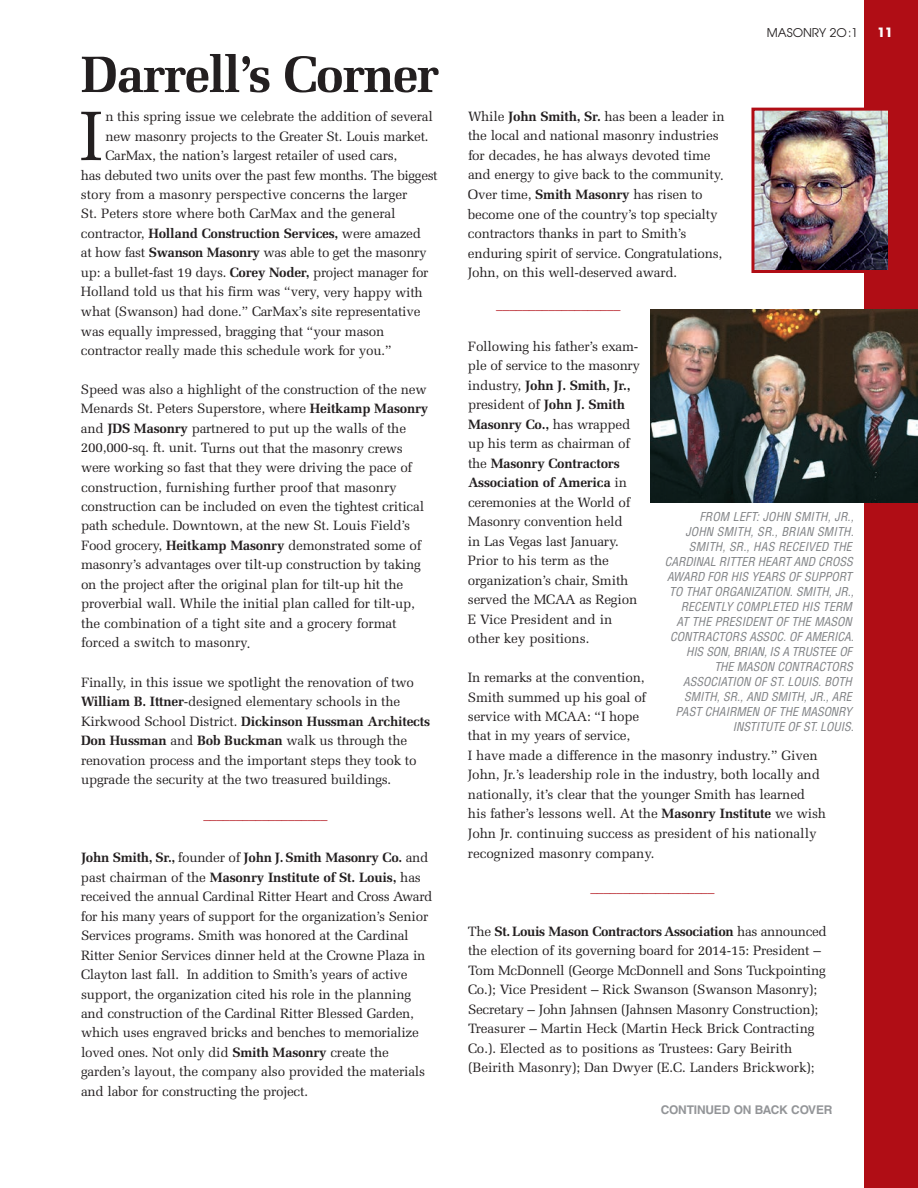
<style>
.page{position:relative;width:918px;height:1188px;background:#fff}
.page>*{position:absolute;margin:0;border:0;box-sizing:border-box;transform-origin:0 0}
.t1{font:69.75px "Melior";color:#231f20}
.t2{font:700 51px "Melior";letter-spacing:-.035em;color:#231f20}
.t3{font:13.5px/19.5px "Melior";letter-spacing:-.015em;color:#231f20}
.t4{font:700 13.5px "Melior";color:#b00d15}
.t5{font:700 13.5px "Melior";letter-spacing:-.015em;color:#231f20}
.t6{font:700 12.75px "Avant Garde";color:#fff}
.t7{font:italic condensed 12px/15px "Helvetica";color:#808285;text-align:right}
.t8{font:700 12px "Helvetica";letter-spacing:-.015em;color:#939598}
.t9{font:12px "Avant Garde";color:#231f20}
.s1{font-weight:400}
.s2{font-weight:700}
</style>
<div class="page">
<div style="left:864px;top:0;width:54px;height:1188px;background:#b00d15"></div>
<img style="left:755px;top:112px;width:132px;height:157px">
<div style="left:751px;top:108px;width:140px;height:165px;border:3px solid #b00d15"></div>
<img style="left:650px;top:309px;width:268px;height:194px">
<h2 class="t2" style="left:81px;top:45px;width:360px">Darrell’s Corner</h2>
<h1 class="t1" style="left:79px;top:95px;width:25px">I</h1>
<p class="t3" style="left:105px;top:107px;width:329px">n this spring issue we celebrate the addition of several</p>
<p class="t3" style="left:105px;top:126px;width:325px">new masonry projects to the Greater St. Louis market.</p>
<p class="t3" style="left:105px;top:146px;width:293px">CarMax, the nation’s largest retailer of used cars,</p>
<p class="t3" style="left:81px;top:165px;width:358px">has debuted two units over the past few months. The biggest</p>
<p class="t3" style="left:81px;top:185px;width:328px">story from a masonry perspective concerns the larger</p>
<p class="t3" style="left:81px;top:204px;width:316px">St. Peters store where both CarMax and the general</p>
<p class="t5" style="left:81px;top:225px;width:342px"><span class="s1">contractor,</span> Holland Construction Services, <span class="s1">were amazed</span></p>
<p class="t3" style="left:81px;top:243px;width:347px">at how fast <span class="s2">Swanson Masonry</span> was able to get the masonry</p>
<p class="t3" style="left:81px;top:263px;width:349px">up: a bullet-fast 19 days. <span class="s2">Corey Noder,</span> project manager for</p>
<p class="t3" style="left:81px;top:282px;width:343px">Holland told us that his firm was “very, very happy with</p>
<p class="t3" style="left:81px;top:302px;width:341px">what (Swanson) had done.” CarMax’s site representative</p>
<p class="t3" style="left:81px;top:321px;width:305px">was equally impressed, bragging that “your mason</p>
<p class="t3" style="left:81px;top:341px;width:312px">contractor really made this schedule work for you.”</p>
<p class="t3" style="left:81px;top:380px;width:349px">Speed was also a highlight of the construction of the new Menards St. Peters Superstore, where <span class="s2">Heitkamp Masonry </span>and <span class="s2">JDS Masonry</span> partnered to put up the walls of the 200,000-sq. ft. unit. Turns out that the masonry crews were working so fast that they were driving the pace of construction, furnishing further proof that masonry construction can be included on even the tightest critical path schedule. Downtown, at the new St. Louis Field’s Food grocery, <span class="s2">Heitkamp Masonry</span> demonstrated some of masonry’s advantages over tilt-up construction by taking on the project after the original plan for tilt-up hit the proverbial wall. While the initial plan called for tilt-up, the combination of a tight site and a grocery format forced a switch to masonry.</p>
<p class="t3" style="left:81px;top:672px;width:351px">Finally, in this issue we spotlight the renovation of two <span class="s2">William B. Ittner</span>-designed elementary schools in the Kirkwood School District. <span class="s2">Dickinson Hussman Architects Don Hussman</span> and <span class="s2">Bob Buckman</span> walk us through the renovation process and the important steps they took to upgrade the security at the two treasured buildings.</p>
<p class="t4" style="left:203px;top:806px;width:126px">___________________</p>
<p class="t3" style="left:81px;top:848px;width:353px"><span class="s2">John Smith, Sr.,</span> founder of <span class="s2">John J. Smith Masonry Co.</span> and past chairman of the <span class="s2">Masonry Institute of St. Louis,</span> has received the annual Cardinal Ritter Heart and Cross Award for his many years of support for the organization’s Senior Services programs. Smith was honored at the Cardinal Ritter Senior Services dinner held at the Crowne Plaza in Clayton last fall. In addition to Smith’s years of active support, the organization cited his role in the planning and construction of the Cardinal Ritter Blessed Garden, which uses engraved bricks and benches to memorialize loved ones. Not only did <span class="s2">Smith Masonry</span> create the garden’s layout, the company also provided the materials and labor for constructing the project.</p>
<p class="t9" style="left:767px;top:26px;width:93px">MASONRY 2O:1</p>
<p class="t6" style="left:878px;top:28px;width:17px">11</p>
<p class="t3" style="left:468px;top:107px;width:258px">While <span class="s2">John Smith, Sr.</span> has been a leader in the local and national masonry industries for decades, he has always devoted time and energy to give back to the community.<br>Over time, <span class="s2">Smith Masonry</span> has risen to become one of the country’s top specialty contractors thanks in part to Smith’s enduring spirit of service. Congratulations, John, on this well-deserved award.</p>
<p class="t4" style="left:496px;top:296px;width:126px">___________________</p>
<p class="t3" style="left:468px;top:336px;width:174px">Following his father’s exam&shy;ple of service to the masonry industry, <span class="s2">John J. Smith, Jr., </span>president of <span class="s2">John J. Smith<br>Masonry Co.,</span> has wrapped up his term as chairman of the <span class="s2">Masonry Contractors<br>Association of America</span> in ceremonies at the World of<br>Masonry convention held<br>in Las Vegas last January.<br>Prior to his term as the organization’s chair, Smith served the MCAA as Region<br>E Vice President and in other key positions.</p>
<p class="t3" style="left:468px;top:668px;width:360px">In remarks at the convention,<br>Smith summed up his goal of<br>service with MCAA: “I hope<br>that in my years of service,<br>I have made a difference in the masonry industry.” Given John, Jr.’s leadership role in the industry, both locally and nationally, it’s clear that the younger Smith has learned his father’s lessons well. At the <span class="s2">Masonry Institute</span> we wish John Jr. continuing success as president of his nationally recognized masonry company.</p>
<p class="t4" style="left:590px;top:879px;width:126px">___________________</p>
<p class="t3" style="left:468px;top:921px;width:360px">The <span class="s2">St. Louis Mason Contractors Association</span> has announced the election of its governing board for 2014-15: President – Tom McDonnell (George McDonnell and Sons Tuckpointing Co.); Vice President – Rick Swanson (Swanson Masonry); Secretary – John Jahnsen (Jahnsen Masonry Construction); Treasurer – Martin Heck (Martin Heck Brick Contracting Co.). Elected as to positions as Trustees: Gary Beirith (Beirith Masonry); Dan Dwyer (E.C. Landers Brickwork);</p>
<p class="t7" style="left:665px;top:510px;width:190px">FROM LEFT: JOHN SMITH, JR.,<br>JOHN SMITH, SR., BRIAN SMITH.<br>SMITH, SR., HAS RECEIVED THE<br>CARDINAL RITTER HEART AND CROSS<br>AWARD FOR HIS YEARS OF SUPPORT<br>TO THAT ORGANIZATION. SMITH, JR.,<br>RECENTLY COMPLETED HIS TERM<br>AT THE PRESIDENT OF THE MASON<br>CONTRACTORS ASSOC. OF AMERICA.<br>HIS SON, BRIAN, IS A TRUSTEE OF<br>THE MASON CONTRACTORS<br>ASSOCIATION OF ST. LOUIS. BOTH<br>SMITH, SR., AND SMITH, JR., ARE<br>PAST CHAIRMEN OF THE MASONRY<br>INSTITUTE OF ST. LOUIS.</p>
<p class="t8" style="left:661px;top:1105px;width:173px">CONTINUED ON BACK COVER</p>
</div>
